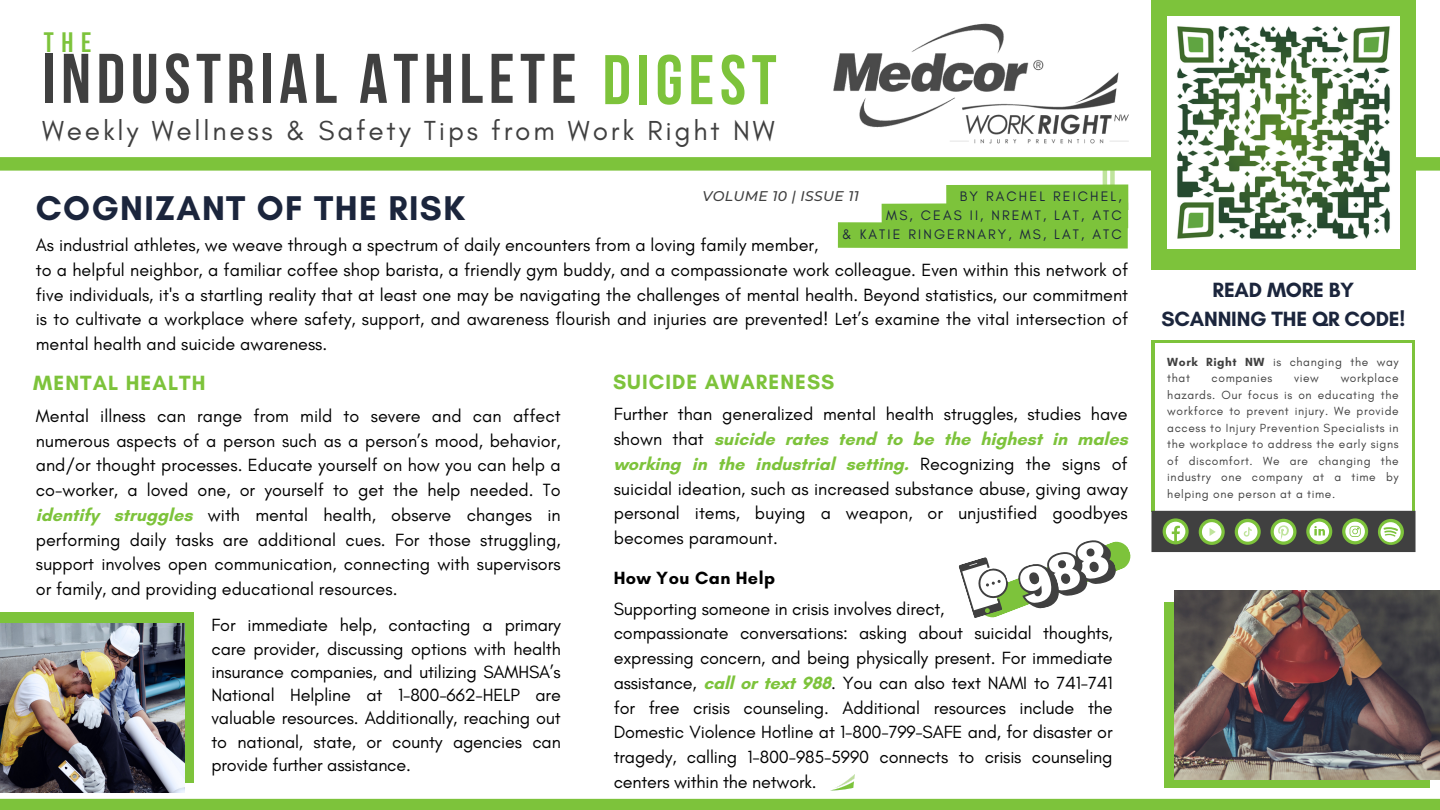
<style>
.page{position:relative;width:1440px;height:810px;background:#fff}
.page>*{position:absolute;margin:0;border:0;box-sizing:border-box;transform-origin:0 0}
.t1{font:700 70.1px "Bebas Neue";letter-spacing:.08em;color:#404040}
.t2{font:700 35px "Glacial Indifference";letter-spacing:.04em;color:#1b253c}
.t3{font:28px "Glacial Indifference";letter-spacing:.1em;color:#404040}
.t4{font:700 28px "Bebas Neue";color:#7dc33b}
.t5{font:700 21px/29.2px "Glacial Indifference";letter-spacing:-.01em;color:#1b253c;text-align:center}
.t6{font:700 21px "Glacial Indifference";letter-spacing:.05em;color:#7dc33b}
.t7{font:18px/24.8px "Glacial Indifference";color:#000;text-align:justify}
.t8{font:700 18px "Glacial Indifference";letter-spacing:.025em;color:#000}
.t9{font:14px "Glacial Indifference";letter-spacing:.15em;color:#1b253c}
.t10{font:italic 500 14px "Montserrat";letter-spacing:.025em;color:#404040}
.t11{font:12px/16.5px "Glacial Indifference";letter-spacing:.05em;color:#404040}
.s1{color:#7dc33b}
.s2{font-weight:700;color:#7dc33b}
.s3{font-weight:700}
</style>
<div class="page">
<div style="left:1151px;top:340px;width:264px;height:171px;background:#7dc33b"></div>
<div style="left:1156px;top:343px;width:256px;height:168px;background:#fff"></div>
<div style="left:1151px;top:511px;width:265px;height:41px;background:#404040"></div>
<svg style="left:1163px;top:518px;width:26px;height:26px"></svg>
<svg style="left:1166px;top:522px;width:19px;height:19px"></svg>
<svg style="left:1270px;top:519px;width:27px;height:26px"></svg>
<div style="left:0;top:799px;width:1440px;height:11px;background:#7dc33b"></div>
<svg style="left:1274px;top:522px;width:19px;height:19px"></svg>
<svg style="left:1342px;top:518px;width:26px;height:26px"></svg>
<svg style="left:1345px;top:522px;width:20px;height:19px"></svg>
<svg style="left:1306px;top:518px;width:26px;height:26px"></svg>
<svg style="left:1310px;top:522px;width:19px;height:19px"></svg>
<svg style="left:1199px;top:519px;width:26px;height:26px"></svg>
<div style="left:1202px;top:522px;width:19px;height:20px;background:#fff;border-radius:50%"></div>
<svg style="left:1210px;top:528px;width:6px;height:8px"></svg>
<svg style="left:1235px;top:519px;width:26px;height:26px"></svg>
<svg style="left:1238px;top:522px;width:19px;height:20px"></svg>
<hr style="left:1103px;top:164px;width:4px;height:32px;background:#bfe49c">
<div style="left:1110px;top:165px;width:5px;height:26px;background:#bfe49c"></div>
<div style="left:0;top:157px;width:1440px;height:14px;background:#7dc33b"></div>
<div style="left:1151px;top:0;width:265px;height:269px;background:#7dc33b"></div>
<svg style="left:1378px;top:519px;width:26px;height:26px"></svg>
<svg style="left:1381px;top:522px;width:20px;height:20px"></svg>
<img style="left:830px;top:775px;width:24px;height:16px">
<svg style="left:837px;top:172px;width:292px;height:77px"></svg>
<div style="left:0;top:612px;width:194px;height:170px;background:#7dc33b"></div>
<img style="left:0;top:623px;width:184px;height:170px">
<div style="left:1164px;top:602px;width:266px;height:186px;background:#7dc33b"></div>
<img style="left:1175px;top:590px;width:265px;height:189px">
<svg style="left:958px;top:540px;width:173px;height:78px"></svg>
<img style="left:1167px;top:16px;width:233px;height:233px">
<img style="left:833px;top:23px;width:296px;height:121px">
<p class="t4" style="left:44px;top:31px;width:49px">THE</p>
<p class="t1" style="left:42px;top:50px;width:736px">INDUSTRIAL ATHLETE <span class="s1">DIGEST</span></p>
<p class="t3" style="left:42px;top:113px;width:734px">Weekly Wellness &amp; Safety Tips from Work Right NW</p>
<p class="t10" style="left:702px;top:187px;width:158px">VOLUME 10 | ISSUE 11</p>
<p class="t9" style="left:960px;top:188px;width:163px">BY RACHEL REICHEL,</p>
<p class="t9" style="left:886px;top:207px;width:237px">MS, CEAS II, NREMT, LAT, ATC</p>
<p class="t9" style="left:842px;top:226px;width:281px">&amp; KATIE RINGERNARY, MS, LAT, ATC</p>
<p class="t2" style="left:36px;top:186px;width:431px">COGNIZANT OF THE RISK</p>
<h1 class="t7" style="left:36px;top:232px;width:784px">As industrial athletes, we weave through a spectrum of daily encounters from a loving family member,</h1>
<h1 class="t7" style="left:36px;top:257px;width:1094px">to a helpful neighbor, a familiar coffee shop barista, a friendly gym buddy, and a compassionate work colleague. Even within this network of five individuals, it's a startling reality that at least one may be navigating the challenges of mental health. Beyond statistics, our commitment is to cultivate a workplace where safety, support, and awareness flourish and injuries are prevented! Let’s examine the vital intersection of mental health and suicide awareness.</h1>
<p class="t6" style="left:33px;top:370px;width:174px">MENTAL HEALTH</p>
<h5 class="t6" style="left:613px;top:369px;width:223px">SUICIDE AWARENESS</h5>
<p class="t7" style="left:36px;top:403px;width:526px">Mental illness can range from mild to severe and can affect numerous aspects of a person such as a person’s mood, behavior, and/or thought processes. Educate yourself on how you can help a co-worker, a loved one, or yourself to get the help needed. To <span class="s2">identify struggles</span> with mental health, observe changes in performing daily tasks are additional cues. For those struggling, support involves open communication, connecting with supervisors or family, and providing educational resources.</p>
<h5 class="t7" style="left:211px;top:614px;width:351px;line-height:23.2px">For immediate help, contacting a primary care provider, discussing options with health insurance companies, and utilizing SAMHSA’s National Helpline at 1-800-662-HELP are valuable resources. Additionally, reaching out to national, state, or county agencies can provide further assistance.</h5>
<h5 class="t7" style="left:614px;top:402px;width:516px">Further than generalized mental health struggles, studies have shown that <span class="s2">suicide rates tend to be the highest in males working in the industrial setting.</span> Recognizing the signs of suicidal ideation, such as increased substance abuse, giving away personal items, buying a weapon, or unjustified goodbyes becomes paramount.</h5>
<p class="t8" style="left:614px;top:567px;width:163px">How You Can Help</p>
<p class="t7" style="left:614px;top:596px;width:332px">Supporting someone in crisis involves direct,</p>
<p class="t7" style="left:614px;top:621px;width:500px">compassionate conversations: asking about suicidal thoughts, expressing concern, and being physically present. For immediate assistance, <span class="s2">call or text 988</span>. You can also text NAMI to 741-741 for free crisis counseling. Additional resources include the Domestic Violence Hotline at 1-800-799-SAFE and, for disaster or tragedy, calling 1-800-985-5990 connects to crisis counseling centers within the network.</p>
<h4 class="t5" style="left:1162px;top:275px;width:245px">READ MORE BY<br>SCANNING THE QR CODE!</h4>
<h2 class="t11" style="left:1167px;top:353px;width:233px"><span class="s3">Work Right NW</span> is changing the way that</h2>
<h2 class="t11" style="left:1167px;top:370px;width:233px;text-align:justify;text-indent:173px">workplace hazards. Our focus is on educating the workforce to prevent injury. We provide access to Injury Prevention Specialists in the workplace to address the early signs of discomfort. We are changing the industry one company at a time by helping one person at a time.</h2>
<h2 class="t11" style="left:1212px;top:370px;width:62px">companies</h2>
<h2 class="t11" style="left:1294px;top:370px;width:26px">view</h2>
</div>
